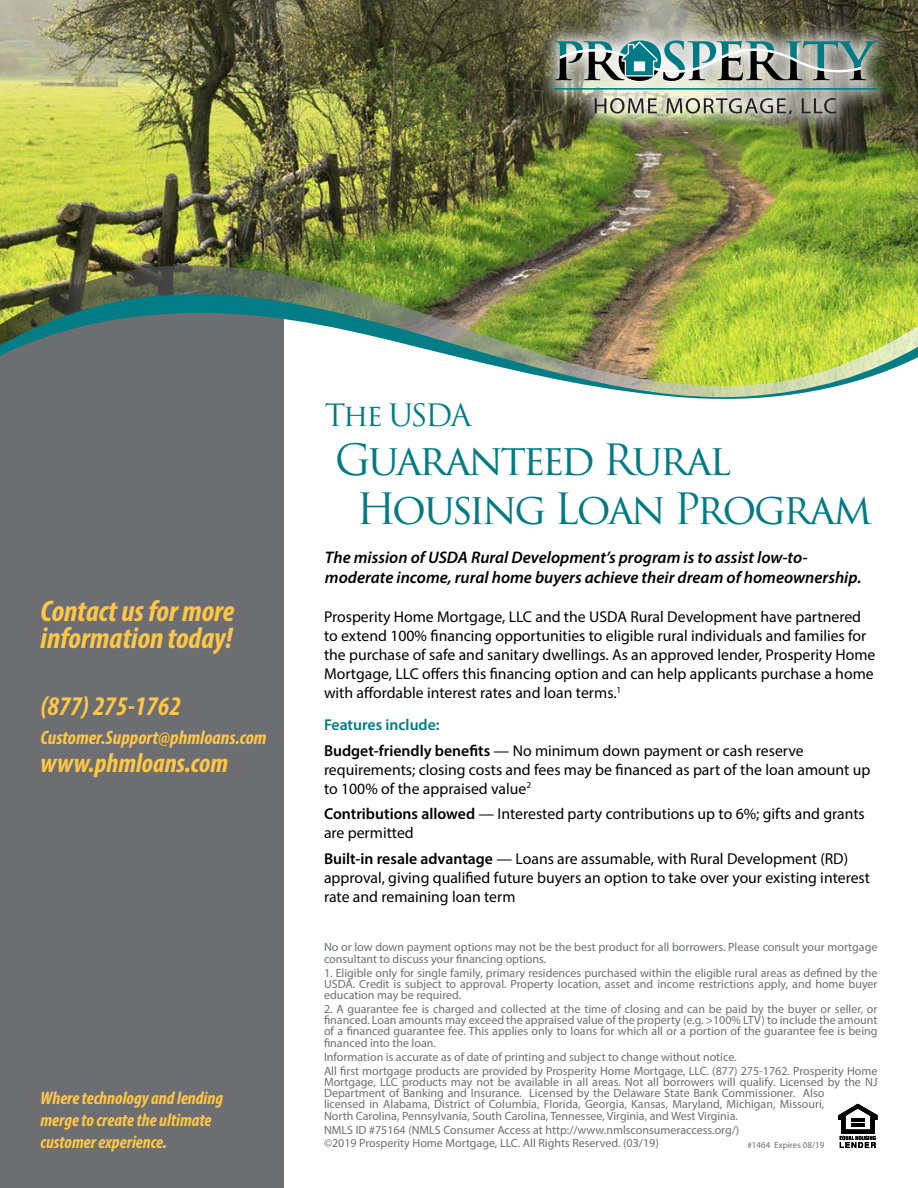
<style>
.page{position:relative;width:918px;height:1188px;background:#fff}
.page>*{position:absolute;margin:0;border:0;box-sizing:border-box;transform-origin:0 0}
.t1{font:42px/48.8px "Trajan Pro 3";letter-spacing:-.07em;color:#007b85}
.t2{font:italic 700 condensed 30px/27px "Myriad Pro";color:#ffc745}
.t3{font:30px "Trajan Pro 3";letter-spacing:-.08em;color:#007b85}
.t4{font:italic 700 condensed 27px "Myriad Pro";color:#ffc745}
.t5{font:italic 700 condensed 19.5px "Myriad Pro";color:#ffc745}
.t6{font:italic 700 condensed 18px/21.6px "Myriad Pro";color:#ffc745}
.t7{font:italic 600 16.8px/20.1px "Myriad Pro";color:#000}
.t8{font:15.75px/18.9px "Myriad Pro";color:#000}
.t9{font:12px/11.2px "Myriad Pro";color:#6d6e71}
.t10{font:9px "Myriad Pro";color:#6d6e71}
.s1{font-weight:600;color:#007b85}
.s2{font-weight:600}
</style>
<div class="page">
<img style="left:0;top:0;width:918px;height:265px">
<div style="left:0;top:403px;width:284px;height:785px;background:#6d6e71"></div>
<svg style="left:838px;top:1104px;width:40px;height:44px"></svg>
<img style="left:536px;top:22px;width:359px;height:110px">
<hr style="left:555px;top:88px;width:322px;height:2px;background:#007b85">
<svg style="left:555px;top:40px;width:322px;height:41px;background:#849d9a"></svg>
<div style="left:635px;top:62px;width:9px;height:9px;background:#fff"></div>
<svg style="left:595px;top:98px;width:62px;height:15px"></svg>
<svg style="left:666px;top:98px;width:126px;height:15px;background:#a1a295"></svg>
<svg style="left:802px;top:98px;width:34px;height:15px"></svg>
<img style="left:0;top:265px;width:918px;height:29px">
<img style="left:0;top:294px;width:918px;height:109px">
<h2 class="t2" style="left:41px;top:597px;width:195px">Contact us for more information today!</h2>
<h3 class="t4" style="left:40px;top:690px;width:142px">(877) 275-1762</h3>
<h3 class="t5" style="left:40px;top:725px;width:228px">Customer.Support@phmloans.com</h3>
<h3 class="t4" style="left:40px;top:747px;width:189px">www.phmloans.com</h3>
<h3 class="t6" style="left:40px;top:1087px;width:184px">Where technology and lending merge to create the ultimate customer experience.</h3>
<h2 class="t3" style="left:325px;top:394px;width:148px">The USDA</h2>
<h1 class="t1" style="left:356px;top:437px;width:517px;text-indent:-21px">Guaranteed Rural<br>Housing Loan Program</h1>
<h3 class="t7" style="left:325px;top:547px;width:538px">The mission of USDA Rural Development’s program is to assist low-to&shy;moderate income, rural home buyers achieve their dream of homeownership.</h3>
<p class="t8" style="left:324px;top:607px;width:553px">Prosperity Home Mortgage, LLC and the USDA Rural Development have partnered to extend 100% financing opportunities to eligible rural individuals and families for the purchase of safe and sanitary dwellings. As an approved lender, Prosperity Home Mortgage, LLC offers this financing option and can help applicants purchase a home with affordable interest rates and loan terms.<sup>1</sup></p>
<h3 class="t8" style="left:324px;top:712px;width:481px;line-height:25.7px"><span class="s1">Features include:<br></span><span class="s2">Budget-friendly benefits</span> — No minimum down payment or cash reserve</h3>
<h3 class="t8" style="left:324px;top:760px;width:548px">requirements; closing costs and fees may be financed as part of the loan amount up to 100% of the appraised value<sup>2</sup></h3>
<h3 class="t8" style="left:324px;top:804px;width:542px"><span class="s2">Contributions allowed</span> — Interested party contributions up to 6%; gifts and grants are permitted</h3>
<h3 class="t8" style="left:324px;top:849px;width:548px"><span class="s2">Built-in resale advantage</span> — Loans are assumable, with Rural Development (RD) approval, giving qualified future buyers an option to take over your existing interest rate and remaining loan term</h3>
<p class="t9" style="left:324px;top:941px;width:555px">No or low down payment options may not be the best product for all borrowers. Please consult your mortgage consultant to discuss your financing options.</p>
<p class="t9" style="left:324px;top:967px;width:555px;text-align:justify">1. Eligible only for single family, primary residences purchased within the eligible rural areas as defined by the USDA. Credit is subject to approval. Property location, asset and income restrictions apply, and home buyer education may be required.</p>
<p class="t9" style="left:324px;top:1003px;width:555px;text-align:justify">2. A guarantee fee is charged and collected at the time of closing and can be paid by the buyer or seller, or financed. Loan amounts may exceed the appraised value of the property (e.g. &gt;100% LTV) to include the amount of a financed guarantee fee. This applies only to loans for which all or a portion of the guarantee fee is being financed into the loan.</p>
<p class="t9" style="left:324px;top:1049px;width:555px;line-height:14px">Information is accurate as of date of printing and subject to change without notice.<br>All first mortgage products are provided by Prosperity Home Mortgage, LLC. (877) 275-1762. Prosperity Home</p>
<p class="t9" style="left:324px;top:1076px;width:555px">Mortgage, LLC products may not be available in all areas. Not all borrowers will qualify. Licensed by the NJ Department of Banking and Insurance. Licensed by the Delaware State Bank Commissioner. Also<br>licensed in Alabama, District of Columbia, Florida, Georgia, Kansas, Maryland, Michigan, Missouri,<br>North Carolina, Pennsylvania, South Carolina, Tennessee, Virginia, and West Virginia.</p>
<p class="t9" style="left:324px;top:1122px;width:417px;line-height:14px">NMLS ID #75164 (NMLS Consumer Access at http://www.nmlsconsumeraccess.org/) ©2019 Prosperity Home Mortgage, LLC. All Rights Reserved. (03/19)</p>
<p class="t10" style="left:747px;top:1139px;width:78px">#1464 Expires 08/19</p>
</div>
